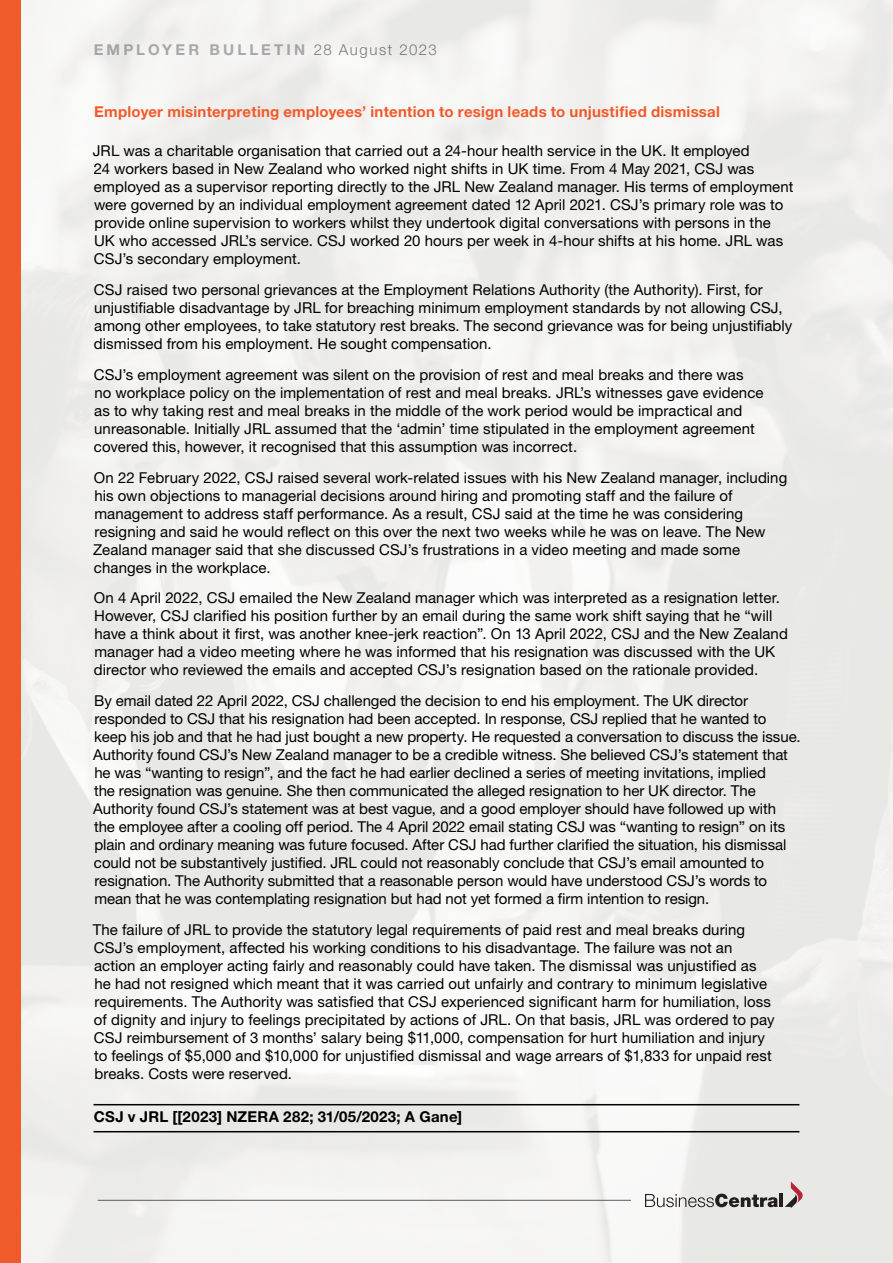
<style>
.page{position:relative;width:893px;height:1263px;background:#fff}
.page>*{position:absolute;margin:0;border:0;box-sizing:border-box;transform-origin:0 0}
.b_Body_text{font:15px/18px "Helvetica Neue LT Pro";letter-spacing:.005em;color:#000}
.b_Heading_2__orange{font:700 15px "Helvetica Neue LT Pro";letter-spacing:.015em;color:#f15a2a}
.Case_names_bold_line{font:700 15px "Helvetica Neue LT Pro";letter-spacing:.02em;color:#000}
.t1{font:700 15px "Helvetica Neue LT Pro";letter-spacing:.21em;color:#5c5b63}
.s1{font-weight:300;color:#000}
</style>
<div class="page">
<img style="left:21px;top:0;width:872px;height:1263px">
<hr style="left:98px;top:1200px;width:533px;height:1px;background:#5c5b63">
<svg style="left:645px;top:1194px;width:133px;height:13px;background:#a19f9e"></svg>
<hr style="left:779px;top:1194px;width:4px;height:13px;background:#231f20">
<svg style="left:785px;top:1181px;width:18px;height:27px"></svg>
<div style="left:0;top:0;width:21px;height:1263px;background:#f15a2a"></div>
<hr style="left:94px;top:1104px;width:705px;height:1px;background:#000">
<hr style="left:94px;top:1131px;width:705px;height:1px;background:#000">
<p class="t1" style="left:94px;top:41px;width:345px">EMPLOYER BULLETIN <span class="s1">28 August 2023</span></p>
<p class="b_Heading_2__orange" style="left:94px;top:102px;width:627px">Employer misinterpreting employees’ intention to resign leads to unjustified dismissal</p>
<p class="b_Body_text" style="left:93px;top:142px;width:702px">JRL was a charitable organisation that carried out a 24-hour health service in the UK. It employed<br>24 workers based in New Zealand who worked night shifts in UK time. From 4 May 2021, CSJ was employed as a supervisor reporting directly to the JRL New Zealand manager. His terms of employment were governed by an individual employment agreement dated 12 April 2021. CSJ’s primary role was to provide online supervision to workers whilst they undertook digital conversations with persons in the UK who accessed JRL’s service. CSJ worked 20 hours per week in 4-hour shifts at his home. JRL was CSJ’s secondary employment.</p>
<p class="b_Body_text" style="left:94px;top:280px;width:700px">CSJ raised two personal grievances at the Employment Relations Authority (the Authority). First, for unjustifiable disadvantage by JRL for breaching minimum employment standards by not allowing CSJ, among other employees, to take statutory rest breaks. The second grievance was for being unjustifiably dismissed from his employment. He sought compensation.</p>
<p class="b_Body_text" style="left:94px;top:365px;width:671px">CSJ’s employment agreement was silent on the provision of rest and meal breaks and there was no workplace policy on the implementation of rest and meal breaks. JRL’s witnesses gave evidence as to why taking rest and meal breaks in the middle of the work period would be impractical and unreasonable. Initially JRL assumed that the ‘admin’ time stipulated in the employment agreement covered this, however, it recognised that this assumption was incorrect.</p>
<p class="b_Body_text" style="left:93px;top:468px;width:696px">On 22 February 2022, CSJ raised several work-related issues with his New Zealand manager, including his own objections to managerial decisions around hiring and promoting staff and the failure of management to address staff performance. As a result, CSJ said at the time he was considering resigning and said he would reflect on this over the next two weeks while he was on leave. The New Zealand manager said that she discussed CSJ’s frustrations in a video meeting and made some changes in the workplace.</p>
<p class="b_Body_text" style="left:94px;top:589px;width:695px">On 4 April 2022, CSJ emailed the New Zealand manager which was interpreted as a resignation letter.<br>However, CSJ clarified his position further by an email during the same work shift saying that he “will have a think about it first, was another knee-jerk reaction”. On 13 April 2022, CSJ and the New Zealand manager had a video meeting where he was informed that his resignation was discussed with the UK director who reviewed the emails and accepted CSJ’s resignation based on the rationale provided.</p>
<p class="b_Body_text" style="left:93px;top:691px;width:709px">By email dated 22 April 2022, CSJ challenged the decision to end his employment. The UK director responded to CSJ that his resignation had been accepted. In response, CSJ replied that he wanted to keep his job and that he had just bought a new property. He requested a conversation to discuss the issue.<br>Authority found CSJ’s New Zealand manager to be a credible witness. She believed CSJ’s statement that he was “wanting to resign”, and the fact he had earlier declined a series of meeting invitations, implied<br>the resignation was genuine. She then communicated the alleged resignation to her UK director. The Authority found CSJ’s statement was at best vague, and a good employer should have followed up with<br>the employee after a cooling off period. The 4 April 2022 email stating CSJ was “wanting to resign” on its plain and ordinary meaning was future focused. After CSJ had further clarified the situation, his dismissal could not be substantively justified. JRL could not reasonably conclude that CSJ’s email amounted to resignation. The Authority submitted that a reasonable person would have understood CSJ’s words to mean that he was contemplating resignation but had not yet formed a firm intention to resign.</p>
<p class="b_Body_text" style="left:93px;top:920px;width:683px">The failure of JRL to provide the statutory legal requirements of paid rest and meal breaks during CSJ’s employment, affected his working conditions to his disadvantage. The failure was not an action an employer acting fairly and reasonably could have taken. The dismissal was unjustified as he had not resigned which meant that it was carried out unfairly and contrary to minimum legislative requirements. The Authority was satisfied that CSJ experienced significant harm for humiliation, loss of dignity and injury to feelings precipitated by actions of JRL. On that basis, JRL was ordered to pay CSJ reimbursement of 3 months’ salary being $11,000, compensation for hurt humiliation and injury to feelings of $5,000 and $10,000 for unjustified dismissal and wage arrears of $1,833 for unpaid rest breaks. Costs were reserved.</p>
<p class="Case_names_bold_line" style="left:94px;top:1107px;width:370px">CSJ v JRL [[2023] NZERA 282; 31/05/2023; A Gane]</p>
</div>
